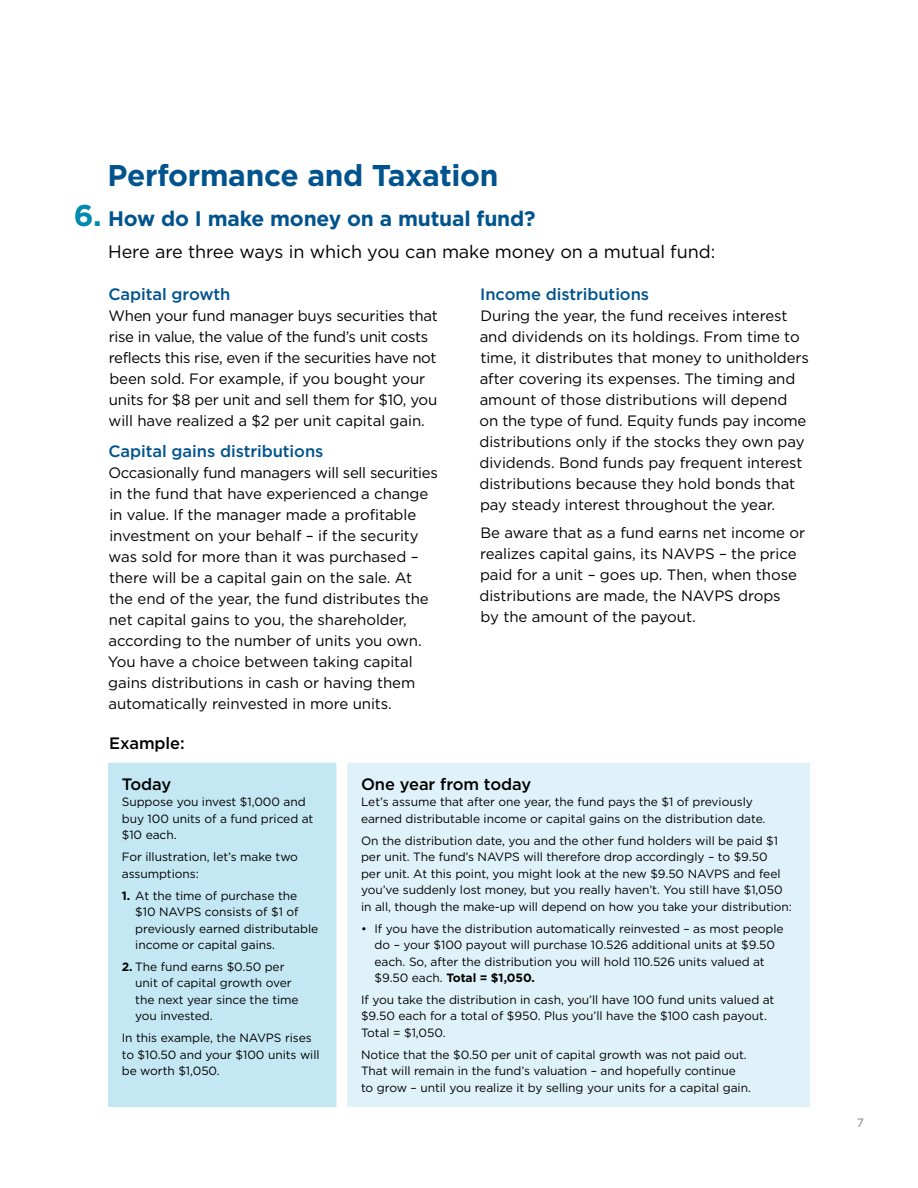
<style>
.page{position:relative;width:918px;height:1188px;background:#fff}
.page>*{position:absolute;margin:0;border:0;box-sizing:border-box;transform-origin:0 0}
._2023_BROCHURE_2023_h1B_647{font:700 30px "Gotham";letter-spacing:-.01em;color:#00538d}
._2023_BROCHURE_2023_h2_Bullet_Number_1_to{font:700 21px "Gotham";letter-spacing:-.01em;color:#00538d}
._2023_BROCHURE_2023_Intro_A_1_to_9{font:18px "Gotham";letter-spacing:-.005em;color:#000}
._2023_BROCHURE_2023_h3_Med{font:500 16.5px "Gotham";letter-spacing:-.005em;color:#00538d}
.CHART_CHART_h4_Med_White{font:500 16.5px "Gotham";letter-spacing:-.005em;color:#000}
._2023_BROCHURE_2023_h3_Med-2{font:500 16.5px "Gotham";letter-spacing:-.005em;color:#000}
._2023_BROCHURE_2023_Body_Copy{font:15px/21px "Gotham";letter-spacing:-.005em;color:#000}
.CHART_CHART_Body_White{font:12px/16.5px "Gotham";letter-spacing:-.005em;color:#000}
.t1{font:12px "Gotham";color:#7d8485}
.s1{font-size:30px;color:#008ab1}
.s2{font-weight:700}
</style>
<div class="page">
<div style="left:108px;top:763px;width:228px;height:344px;background:#c4e7f4"></div>
<div style="left:347px;top:763px;width:463px;height:344px;background:#e0f2f9"></div>
<h1 class="_2023_BROCHURE_2023_h1B_647" style="left:107px;top:155px;width:393px">Performance and Taxation</h1>
<h2 class="_2023_BROCHURE_2023_h2_Bullet_Number_1_to" style="left:74px;top:204px;width:463px"><span class="s1">6.</span> How do I make money on a mutual fund?</h2>
<p class="_2023_BROCHURE_2023_Intro_A_1_to_9" style="left:108px;top:241px;width:609px">Here are three ways in which you can make money on a mutual fund:</p>
<h3 class="_2023_BROCHURE_2023_h3_Med" style="left:108px;top:284px;width:123px">Capital growth</h3>
<p class="_2023_BROCHURE_2023_Body_Copy" style="left:108px;top:305px;width:331px">When your fund manager buys securities that rise in value, the value of the fund’s unit costs reflects this rise, even if the securities have not been sold. For example, if you bought your units for $8 per unit and sell them for $10, you will have realized a $2 per unit capital gain.</p>
<h3 class="_2023_BROCHURE_2023_h3_Med" style="left:108px;top:441px;width:216px">Capital gains distributions</h3>
<p class="_2023_BROCHURE_2023_Body_Copy" style="left:108px;top:462px;width:332px">Occasionally fund managers will sell securities in the fund that have experienced a change in value. If the manager made a profitable investment on your behalf – if the security was sold for more than it was purchased – there will be a capital gain on the sale. At the end of the year, the fund distributes the net capital gains to you, the shareholder, according to the number of units you own.<br>You have a choice between taking capital gains distributions in cash or having them automatically reinvested in more units.</p>
<h3 class="_2023_BROCHURE_2023_h3_Med" style="left:480px;top:284px;width:170px">Income distributions</h3>
<p class="_2023_BROCHURE_2023_Body_Copy" style="left:480px;top:305px;width:331px">During the year, the fund receives interest and dividends on its holdings. From time to time, it distributes that money to unitholders after covering its expenses. The timing and amount of those distributions will depend on the type of fund. Equity funds pay income distributions only if the stocks they own pay dividends. Bond funds pay frequent interest distributions because they hold bonds that pay steady interest throughout the year.</p>
<p class="_2023_BROCHURE_2023_Body_Copy" style="left:480px;top:522px;width:327px">Be aware that as a fund earns net income or realizes capital gains, its NAVPS – the price paid for a unit – goes up. Then, when those distributions are made, the NAVPS drops<br>by the amount of the payout.</p>
<h3 class="_2023_BROCHURE_2023_h3_Med-2" style="left:109px;top:732px;width:77px">Example:</h3>
<h4 class="CHART_CHART_h4_Med_White" style="left:122px;top:773px;width:51px">Today</h4>
<p class="CHART_CHART_Body_White" style="left:122px;top:793px;width:193px">Suppose you invest $1,000 and buy 100 units of a fund priced at $10 each.</p>
<p class="CHART_CHART_Body_White" style="left:122px;top:848px;width:178px">For illustration, let’s make two assumptions:</p>
<p class="CHART_CHART_Body_White" style="left:135px;top:887px;width:184px;text-indent:-14px"><span class="s2">1.</span> At the time of purchase the $10 NAVPS consists of $1 of previously earned distributable income or capital gains.</p>
<p class="CHART_CHART_Body_White" style="left:135px;top:958px;width:165px;text-indent:-14px"><span class="s2">2.</span> The fund earns $0.50 per unit of capital growth over the next year since the time you invested.</p>
<p class="CHART_CHART_Body_White" style="left:122px;top:1030px;width:199px">In this example, the NAVPS rises to $10.50 and your $100 units will be worth $1,050.</p>
<h4 class="CHART_CHART_h4_Med_White" style="left:361px;top:773px;width:172px">One year from today</h4>
<p class="CHART_CHART_Body_White" style="left:361px;top:793px;width:406px">Let’s assume that after one year, the fund pays the $1 of previously earned distributable income or capital gains on the distribution date.</p>
<p class="CHART_CHART_Body_White" style="left:361px;top:832px;width:432px">On the distribution date, you and the other fund holders will be paid $1 per unit. The fund’s NAVPS will therefore drop accordingly – to $9.50<br>per unit. At this point, you might look at the new $9.50 NAVPS and feel you’ve suddenly lost money, but you really haven’t. You still have $1,050 in all, though the make-up will depend on how you take your distribution:</p>
<p class="CHART_CHART_Body_White" style="left:375px;top:920px;width:410px;text-indent:-14px">• If you have the distribution automatically reinvested – as most people do – your $100 payout will purchase 10.526 additional units at $9.50 each. So, after the distribution you will hold 110.526 units valued at $9.50 each. <span class="s2">Total = $1,050.</span></p>
<p class="CHART_CHART_Body_White" style="left:361px;top:991px;width:415px">If you take the distribution in cash, you’ll have 100 fund units valued at $9.50 each for a total of $950. Plus you’ll have the $100 cash payout.<br>Total = $1,050.</p>
<p class="CHART_CHART_Body_White" style="left:361px;top:1046px;width:391px">Notice that the $0.50 per unit of capital growth was not paid out.<br>That will remain in the fund’s valuation – and hopefully continue to grow – until you realize it by selling your units for a capital gain.</p>
<p class="t1" style="left:857px;top:1115px;width:9px">7</p>
</div>
